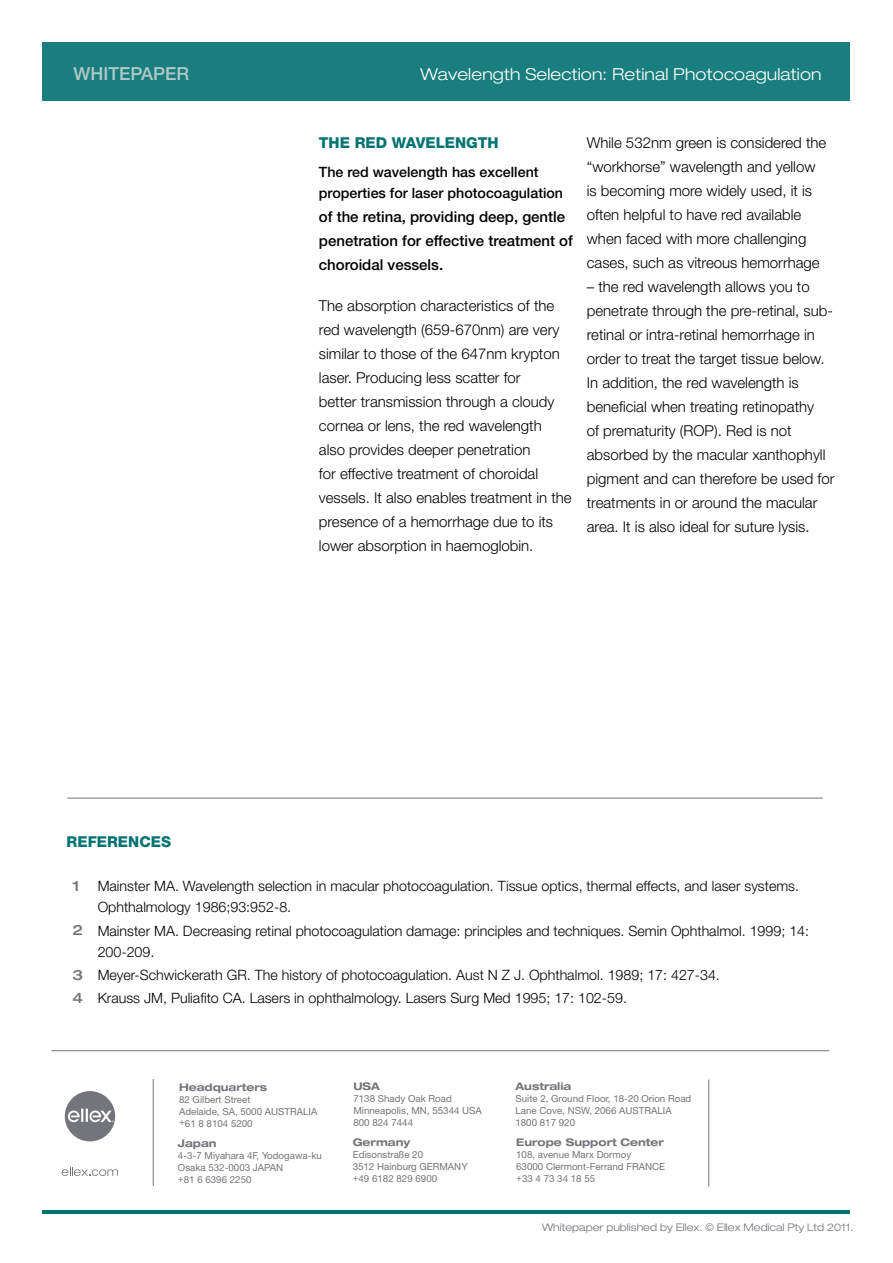
<style>
.page{position:relative;width:893px;height:1263px;background:#fff}
.page>*{position:absolute;margin:0;border:0;box-sizing:border-box;transform-origin:0 0}
.t1{font:500 18px "Helvetica Neue";color:#afc9c8}
.t2{font:300 expanded 16.5px "Helvetica Neue";letter-spacing:.01em;color:#fff}
.t3{font:300 15px/24px "Helvetica Neue";color:#000}
.t4{font:500 15px/24px "Helvetica Neue";color:#000}
.t5{font:800 15px "Helvetica Neue";color:#007372}
.t6{font:300 14.25px/21px "Helvetica Neue";color:#000}
.t7{font:500 14.25px/21px "Helvetica Neue";color:#000}
.t8{font:500 expanded 14.25px "Helvetica Neue";color:#74747b}
.t9{font:700 expanded 10.5px "Helvetica Neue";color:#74747b}
.t10{font:300 expanded 10.5px "Helvetica Neue";color:#74747b}
.t11{font:9.75px/12px "Helvetica Neue";color:#74747b}
.s1{font-weight:500;font-stretch:expanded;color:#74747b}
</style>
<div class="page">
<hr style="left:43px;top:1211px;width:807px;height:3px;background:#007372">
<div style="left:43px;top:43px;width:807px;height:58px;background:#1a7e7e"></div>
<hr style="left:67px;top:798px;width:756px;height:1px;background:#74747b">
<hr style="left:51px;top:1050px;width:778px;height:1px;background:#74747b">
<div style="left:65px;top:1091px;width:50px;height:50px;background:#74747b;border-radius:50%"></div>
<svg style="left:68px;top:1108px;width:46px;height:14px"></svg>
<hr style="left:153px;top:1079px;width:1px;height:107px;background:#74747b">
<svg style="left:62px;top:1167px;width:56px;height:9px"></svg>
<hr style="left:708px;top:1079px;width:1px;height:107px;background:#74747b">
<p class="t1" style="left:73px;top:63px;width:117px">WHITEPAPER</p>
<p class="t2" style="left:420px;top:64px;width:403px">Wavelength Selection: Retinal Photocoagulation</p>
<p class="t5" style="left:319px;top:134px;width:181px">THE RED WAVELENGTH</p>
<p class="t7" style="left:319px;top:162px;width:246px">The red wavelength has excellent properties for laser photocoagulation</p>
<p class="t4" style="left:319px;top:205px;width:255px">of the retina, providing deep, gentle penetration for effective treatment of choroidal vessels.</p>
<p class="t3" style="left:319px;top:294px;width:254px">The absorption characteristics of the red wavelength (659-670nm) are very similar to those of the 647nm krypton laser. Producing less scatter for<br>better transmission through a cloudy cornea or lens, the red wavelength<br>also provides deeper penetration<br>for effective treatment of choroidal vessels. It also enables treatment in the presence of a hemorrhage due to its lower absorption in haemoglobin.</p>
<p class="t3" style="left:587px;top:130px;width:241px">While 532nm green is considered the “workhorse” wavelength and yellow is becoming more widely used, it is often helpful to have red available when faced with more challenging cases, such as vitreous hemorrhage</p>
<p class="t3" style="left:587px;top:274px;width:249px">– the red wavelength allows you to penetrate through the pre-retinal, sub&shy;retinal or intra-retinal hemorrhage in order to treat the target tissue below.<br>In addition, the red wavelength is beneficial when treating retinopathy<br>of prematurity (ROP). Red is not absorbed by the macular xanthophyll pigment and can therefore be used for treatments in or around the macular area. It is also ideal for suture lysis.</p>
<p class="t5" style="left:67px;top:832px;width:106px">REFERENCES</p>
<p class="t8" style="left:73px;top:877px;width:9px">1</p>
<p class="t6" style="left:98px;top:875px;width:703px">Mainster MA. Wavelength selection in macular photocoagulation. Tissue optics, thermal effects, and laser systems.<br>Ophthalmology 1986;93:952-8.</p>
<p class="t6" style="left:98px;top:920px;width:713px;text-indent:-25px"><span class="s1">2</span> Mainster MA. Decreasing retinal photocoagulation damage: principles and techniques. Semin Ophthalmol. 1999; 14:<br>200-209.</p>
<p class="t6" style="left:73px;top:963px;width:649px;line-height:23.2px"><span class="s1">3</span> Meyer-Schwickerath GR. The history of photocoagulation. Aust N Z J. Ophthalmol. 1989; 17: 427-34.<br><span class="s1">4</span> Krauss JM, Puliafito CA. Lasers in ophthalmology. Lasers Surg Med 1995; 17: 102-59.</p>
<p class="t9" style="left:179px;top:1080px;width:90px">Headquarters</p>
<p class="t11" style="left:179px;top:1093px;width:140px">82 Gilbert Street<br>Adelaide, SA, 5000 AUSTRALIA +61 8 8104 5200</p>
<p class="t9" style="left:178px;top:1137px;width:40px">Japan</p>
<p class="t11" style="left:178px;top:1149px;width:146px">4-3-7 Miyahara 4F, Yodogawa-ku<br>Osaka 532-0003 JAPAN<br>+81 6 6396 2250</p>
<p class="t9" style="left:353px;top:1080px;width:28px">USA</p>
<p class="t11" style="left:353px;top:1093px;width:130px">7138 Shady Oak Road<br>Minneapolis, MN, 55344 USA<br>800 824 7444</p>
<p class="t9" style="left:353px;top:1136px;width:59px">Germany</p>
<p class="t11" style="left:353px;top:1149px;width:116px">Edisonstraße 20<br>3512 Hainburg GERMANY +49 6182 829 6900</p>
<p class="t9" style="left:515px;top:1080px;width:57px">Australia</p>
<p class="t11" style="left:515px;top:1093px;width:177px">Suite 2, Ground Floor, 18-20 Orion Road<br>Lane Cove, NSW, 2066 AUSTRALIA<br>1800 817 920</p>
<p class="t9" style="left:516px;top:1136px;width:149px">Europe Support Center</p>
<p class="t11" style="left:516px;top:1149px;width:150px">108, avenue Marx Dormoy<br>63000 Clermont-Ferrand FRANCE +33 4 73 34 18 55</p>
<p class="t10" style="left:542px;top:1221px;width:313px">Whitepaper published by Ellex. © Ellex Medical Pty Ltd 2011.</p>
</div>
